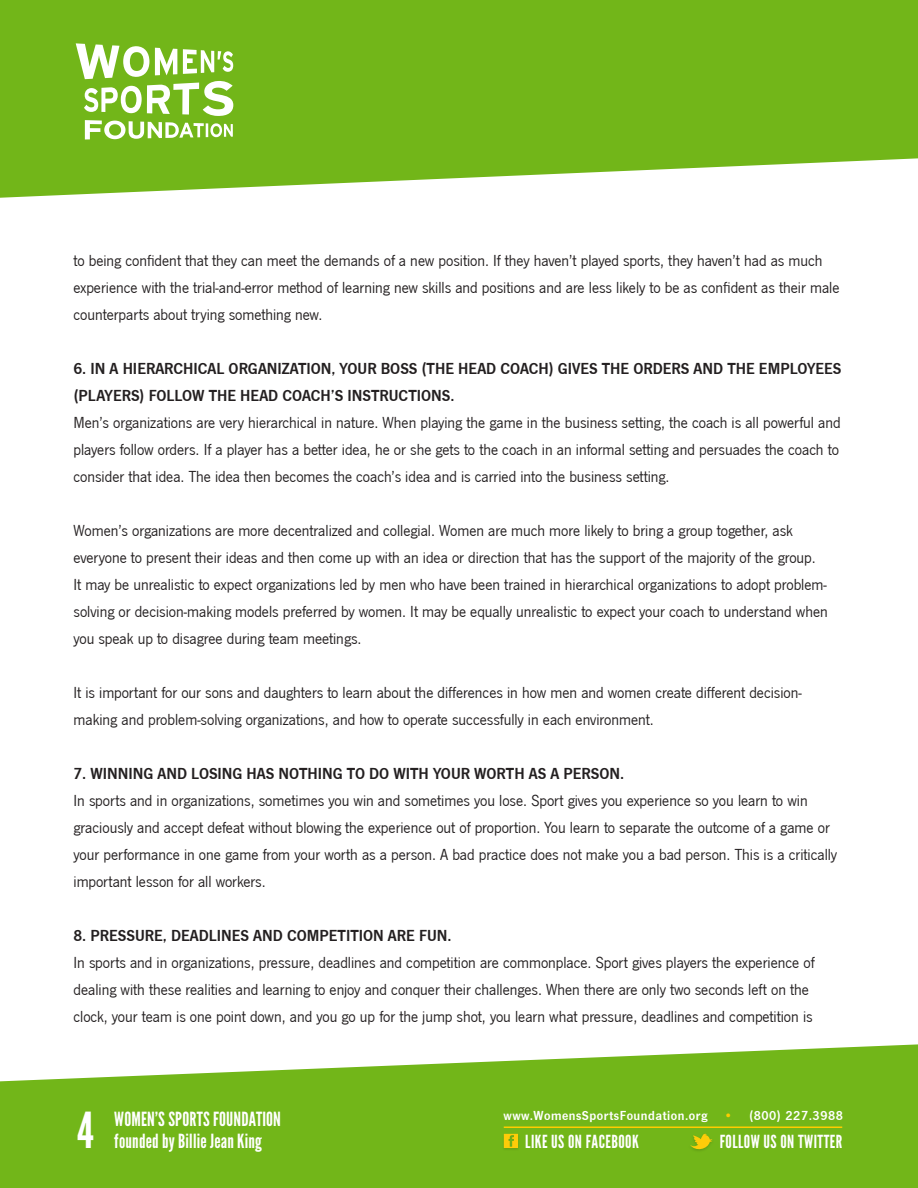
<style>
.page{position:relative;width:918px;height:1188px;background:#fff}
.page>*{position:absolute;margin:0;border:0;box-sizing:border-box;transform-origin:0 0}
.t1{font:49.5px "League Gothic";color:#fff}
.t2{font:19.5px/22.5px "League Gothic";letter-spacing:.01em;color:#fff}
.t3{font:18px "League Gothic";letter-spacing:.025em;color:#fff}
.t4{font:16.5px/27px "News Got";color:#231f20}
.t5{font:16.5px/27px "News Got Dem";color:#231f20}
.t6{font:13.5px "News Got Dem";letter-spacing:.04em;color:#fff}
.s1{color:#fc0}
</style>
<div class="page">
<svg style="left:0;top:0;width:918px;height:198px;background:#81be32"></svg>
<svg style="left:0;top:1044px;width:918px;height:144px;background:#84bf37"></svg>
<svg style="left:76px;top:43px;width:157px;height:96px"></svg>
<hr style="left:504px;top:1126px;width:338px;height:2px;background:#fc0">
<img style="left:501px;top:1132px;width:20px;height:20px">
<svg style="left:504px;top:1134px;width:14px;height:14px"></svg>
<img style="left:687px;top:1132px;width:29px;height:22px">
<svg style="left:690px;top:1134px;width:23px;height:18px"></svg>
<p class="t4" style="left:74px;top:247px;width:768px">to being confident that they can meet the demands of a new position. If they haven’t played sports, they haven’t had as much experience with the trial-and-error method of learning new skills and positions and are less likely to be as confident as their male counterparts about trying something new.</p>
<p class="t5" style="left:74px;top:355px;width:770px">6. IN A HIERARCHICAL ORGANIZATION, YOUR BOSS (THE HEAD COACH) GIVES THE ORDERS AND THE EMPLOYEES (PLAYERS) FOLLOW THE HEAD COACH’S INSTRUCTIONS.</p>
<p class="t4" style="left:74px;top:409px;width:769px;text-align:justify">Men’s organizations are very hierarchical in nature. When playing the game in the business setting, the coach is all powerful and players follow orders. If a player has a better idea, he or she gets to the coach in an informal setting and persuades the coach to consider that idea. The idea then becomes the coach’s idea and is carried into the business setting.</p>
<p class="t4" style="left:74px;top:517px;width:756px">Women’s organizations are more decentralized and collegial. Women are much more likely to bring a group together, ask everyone to present their ideas and then come up with an idea or direction that has the support of the majority of the group.<br>It may be unrealistic to expect organizations led by men who have been trained in hierarchical organizations to adopt problem&shy;solving or decision-making models preferred by women. It may be equally unrealistic to expect your coach to understand when you speak up to disagree during team meetings.</p>
<p class="t4" style="left:74px;top:679px;width:730px">It is important for our sons and daughters to learn about the differences in how men and women create different decision&shy;making and problem-solving organizations, and how to operate successfully in each environment.</p>
<p class="t5" style="left:74px;top:760px;width:552px">7. WINNING AND LOSING HAS NOTHING TO DO WITH YOUR WORTH AS A PERSON.</p>
<p class="t4" style="left:74px;top:787px;width:765px">In sports and in organizations, sometimes you win and sometimes you lose. Sport gives you experience so you learn to win graciously and accept defeat without blowing the experience out of proportion. You learn to separate the outcome of a game or your performance in one game from your worth as a person. A bad practice does not make you a bad person. This is a critically important lesson for all workers.</p>
<p class="t5" style="left:74px;top:922px;width:380px">8. PRESSURE, DEADLINES AND COMPETITION ARE FUN.</p>
<p class="t4" style="left:74px;top:949px;width:743px">In sports and in organizations, pressure, deadlines and competition are commonplace. Sport gives players the experience of dealing with these realities and learning to enjoy and conquer their challenges. When there are only two seconds left on the clock, your team is one point down, and you go up for the jump shot, you learn what pressure, deadlines and competition is</p>
<h1 class="t1" style="left:77px;top:1102px;width:18px">4</h1>
<p class="t2" style="left:114px;top:1108px;width:168px">WOMEN’S SPORTS FOUNDATION founded by Billie Jean King</p>
<p class="t6" style="left:503px;top:1108px;width:341px">www.WomensSportsFoundation.org <span class="s1">•</span> (800) 227.3988</p>
<p class="t3" style="left:525px;top:1131px;width:115px">LIKE US ON FACEBOOK</p>
<p class="t3" style="left:720px;top:1131px;width:124px">FOLLOW US ON TWITTER</p>
</div>
